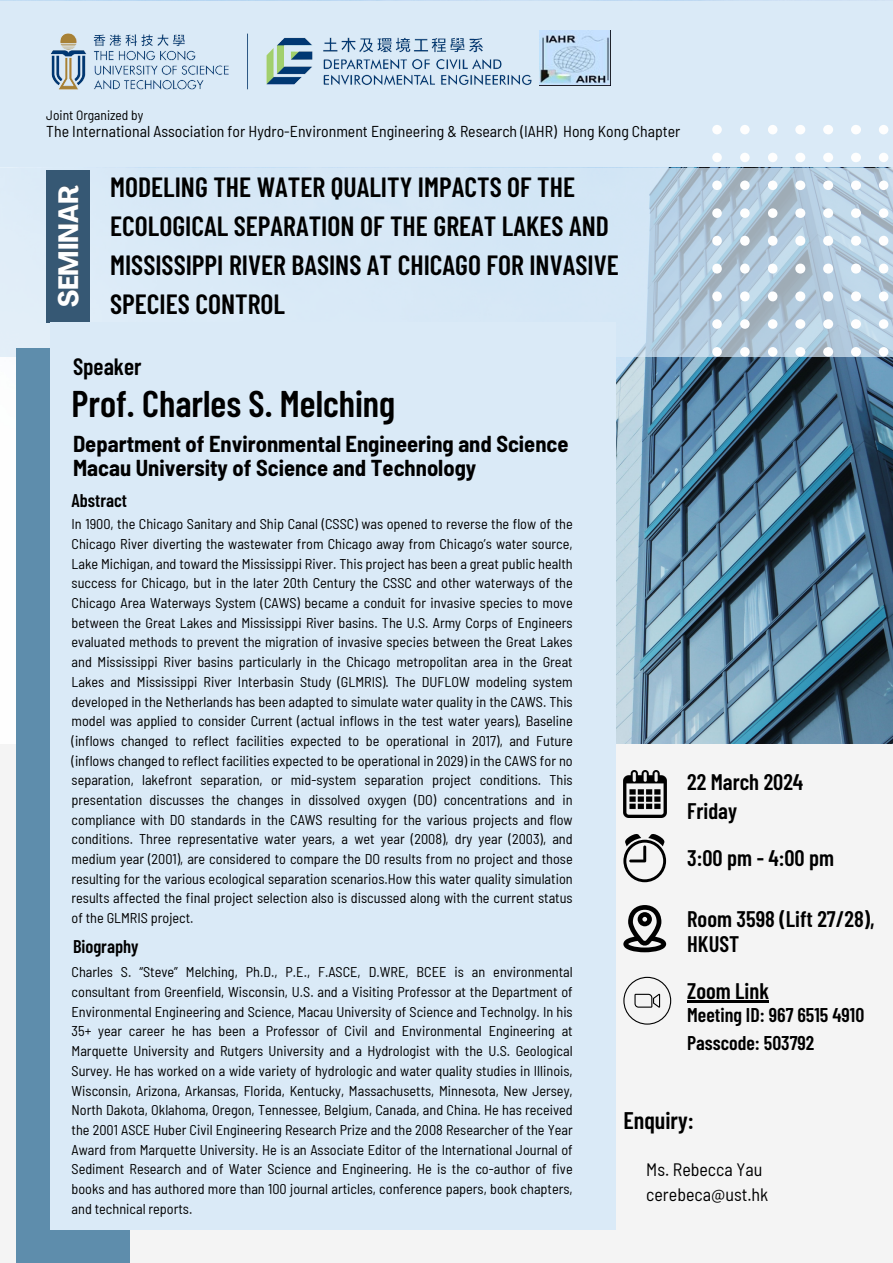
<style>
.page{position:relative;width:893px;height:1263px;background:#f4f4f4}
.page>*{position:absolute;margin:0;border:0;box-sizing:border-box;transform-origin:0 0}
.t1{font:600 37.12px "Barlow Condensed";color:#000}
.t2{font:600 27.75px/38.8px "Barlow Condensed";color:#000}
.t3{font:700 condensed 27.6px "Agrandir";color:#fff}
.t4{font:600 24px "Barlow Condensed";color:#000}
.t5{font:600 23.55px "Barlow Condensed";color:#000}
.t6{font:700 semi-condensed 22.5px/24.2px "Barlow";color:#000}
.t7{font:600 22.5px "Barlow Condensed";color:#000}
.t8{font:600 19.88px/27.6px "Barlow Condensed";color:#000}
.t9{font:600 18.38px "Barlow Condensed";color:#000}
.t10{font:semi-condensed 18px/24.8px "Barlow";color:#000}
.t11{font:semi-condensed 15.75px "Barlow";color:#000}
.t12{font:semi-condensed 14.25px/19.6px "Barlow";color:#000;text-align:justify}
.t13{font:semi-condensed 13.5px "Barlow";color:#000}
</style>
<div class="page">
<img style="left:0;top:0;width:893px;height:744px">
<div style="left:0;top:168px;width:893px;height:189px;background:#daeaf7"></div>
<div style="left:0;top:1px;width:893px;height:166px;background:#daeaf7"></div>
<div style="left:46px;top:170px;width:43px;height:153px;background:#365874"></div>
<div style="left:16px;top:348px;width:114px;height:915px;background:#5e8dac"></div>
<div style="left:50px;top:323px;width:565px;height:907px;background:#daeaf7"></div>
<img style="left:623px;top:770px;width:43px;height:48px">
<svg style="left:623px;top:834px;width:43px;height:48px"></svg>
<svg style="left:623px;top:905px;width:43px;height:47px"></svg>
<svg style="left:707px;top:125px;width:186px;height:232px"></svg>
<img style="left:51px;top:33px;width:481px;height:57px">
<img style="left:539px;top:30px;width:71px;height:56px">
<svg style="left:623px;top:977px;width:48px;height:47px"></svg>
<hr style="left:687px;top:1000px;width:82px;height:2px;background:#000">
<h3 class="t13" style="left:46px;top:106px;width:98px">Joint Organized by</h3>
<p class="t11" style="left:46px;top:121px;width:635px">The International Association for Hydro-Environment Engineering &amp; Research (IAHR) Hong Kong Chapter</p>
<h4 class="t3" style="left:57px;top:307px;width:123px;rotate:-90deg">SEMINAR</h4>
<h2 class="t2" style="left:110px;top:167px;width:510px">MODELING THE WATER QUALITY IMPACTS OF THE ECOLOGICAL SEPARATION OF THE GREAT LAKES AND MISSISSIPPI RIVER BASINS AT CHICAGO FOR INVASIVE SPECIES CONTROL</h2>
<p class="t5" style="left:73px;top:351px;width:70px">Speaker</p>
<p class="t1" style="left:72px;top:379px;width:325px">Prof. Charles S. Melching</p>
<p class="t6" style="left:73px;top:431px;width:497px">Department of Environmental Engineering and Science<br>Macau University of Science and Technology</p>
<h3 class="t9" style="left:72px;top:488px;width:57px">Abstract</h3>
<h3 class="t12" style="left:72px;top:514px;width:502px">In 1900, the Chicago Sanitary and Ship Canal (CSSC) was opened to reverse the flow of the Chicago River diverting the wastewater from Chicago away from Chicago’s water source, Lake Michigan, and toward the Mississippi River. This project has been a great public health success for Chicago, but in the later 20th Century the CSSC and other waterways of the Chicago Area Waterways System (CAWS) became a conduit for invasive species to move between the Great Lakes and Mississippi River basins. The U.S. Army Corps of Engineers evaluated methods to prevent the migration of invasive species between the Great Lakes and Mississippi River basins particularly in the Chicago metropolitan area in the Great Lakes and Mississippi River Interbasin Study (GLMRIS). The DUFLOW modeling system developed in the Netherlands has been adapted to simulate water quality in the CAWS. This model was applied to consider Current (actual inflows in the test water years), Baseline (inflows changed to reflect facilities expected to be operational in 2017), and Future (inflows changed to reflect facilities expected to be operational in 2029) in the CAWS for no separation, lakefront separation, or mid-system separation project conditions. This presentation discusses the changes in dissolved oxygen (DO) concentrations and in compliance with DO standards in the CAWS resulting for the various projects and flow conditions. Three representative water years, a wet year (2008), dry year (2003), and medium year (2001), are considered to compare the DO results from no project and those resulting for the various ecological separation scenarios.How this water quality simulation results affected the final project selection also is discussed along with the current status of the GLMRIS project.</h3>
<h1 class="t7" style="left:687px;top:768px;width:117px">22 March 2024</h1>
<p class="t7" style="left:687px;top:796px;width:51px">Friday</p>
<h3 class="t7" style="left:687px;top:843px;width:148px">3:00 pm - 4:00 pm</h3>
<h4 class="t7" style="left:687px;top:905px;width:189px">Room 3598 (Lift 27/28),</h4>
<p class="t9" style="left:73px;top:934px;width:67px">Biography</p>
<h4 class="t7" style="left:687px;top:930px;width:54px">HKUST</h4>
<p class="t12" style="left:72px;top:962px;width:502px">Charles S. “Steve” Melching, Ph.D., P.E., F.ASCE, D.WRE, BCEE is an environmental consultant from Greenfield, Wisconsin, U.S. and a Visiting Professor at the Department of Environmental Engineering and Science, Macau University of Science and Technolgy. In his 35+ year career he has been a Professor of Civil and Environmental Engineering at Marquette University and Rutgers University and a Hydrologist with the U.S. Geological Survey. He has worked on a wide variety of hydrologic and water quality studies in Illinois, Wisconsin, Arizona, Arkansas, Florida, Kentucky, Massachusetts, Minnesota, New Jersey, North Dakota, Oklahoma, Oregon, Tennessee, Belgium, Canada, and China. He has received the 2001 ASCE Huber Civil Engineering Research Prize and the 2008 Researcher of the Year Award from Marquette University. He is an Associate Editor of the International Journal of Sediment Research and of Water Science and Engineering. He is the co-author of five books and has authored more than 100 journal articles, conference papers, book chapters, and technical reports.</p>
<h3 class="t7" style="left:687px;top:977px;width:83px">Zoom Link</h3>
<p class="t8" style="left:687px;top:1000px;width:178px">Meeting ID: 967 6515 4910<br>Passcode: 503792</p>
<p class="t4" style="left:623px;top:1105px;width:72px">Enquiry:</p>
<h3 class="t10" style="left:646px;top:1156px;width:124px">Ms. Rebecca Yau cerebeca@ust.hk</h3>
</div>
